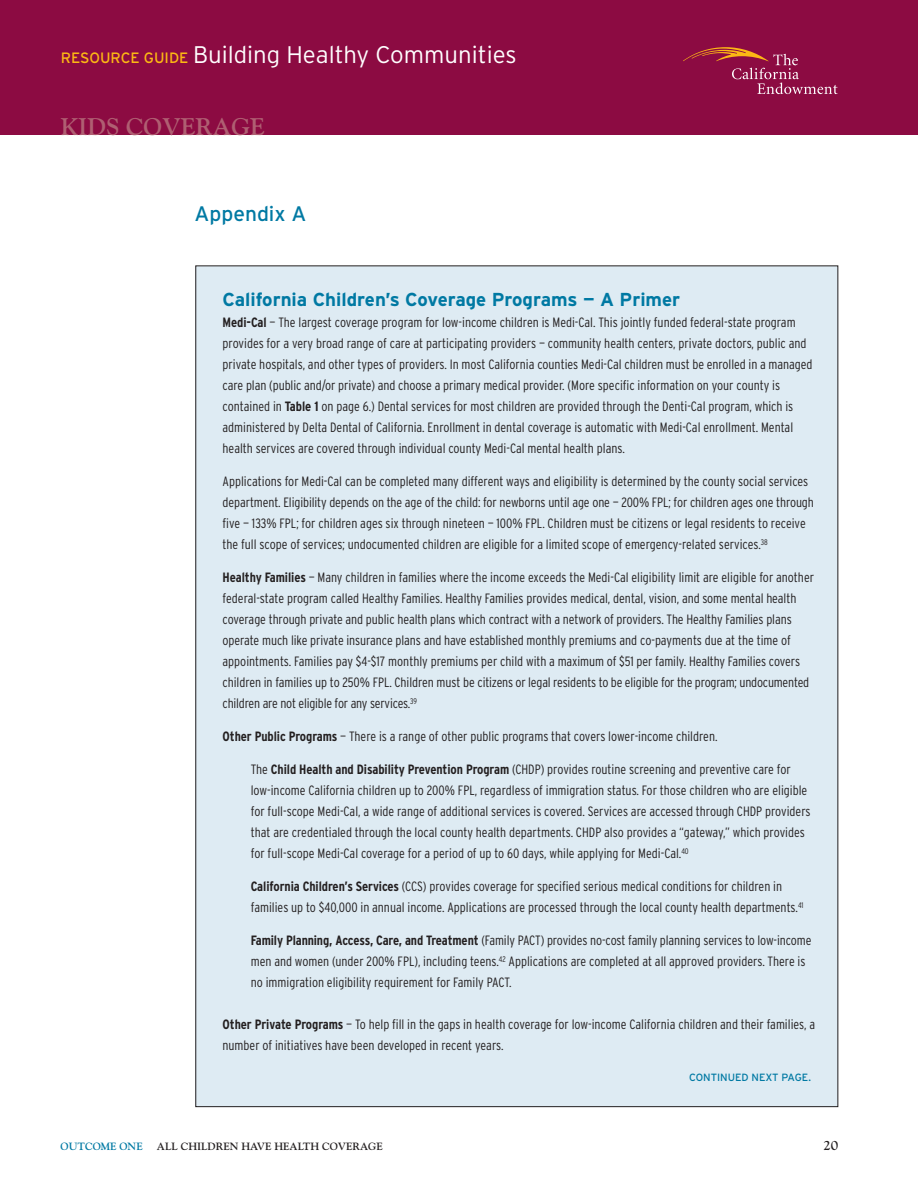
<style>
.page{position:relative;width:918px;height:1188px;background:#fff}
.page>*{position:absolute;margin:0;border:0;box-sizing:border-box;transform-origin:0 0}
.t1{font:300 24px "Interstate";color:#fff}
.t2{font:700 24px "Goudy";color:#af5f72}
.t3{font:21px "Interstate";color:#0079a3}
.t4{font:700 18.75px "Interstate";color:#0079a3}
.t5{font:300 condensed 13.5px/21px "Interstate";color:#231f20}
.t6{font:700 13.5px "Goudy";color:#231f20}
.t7{font:700 10.5px "Goudy";color:#231f20}
.t8{font:10.5px "Interstate";color:#0079a3}
.t9{font:700 10.5px "Goudy";color:#0079a3}
.s1{font-weight:400;font-size:15px;color:#fcb814}
.s2{font-weight:700}
</style>
<div class="page">
<div style="left:0;top:0;width:918px;height:135px;background:#8c0b42"></div>
<svg style="left:683px;top:47px;width:155px;height:47px"></svg>
<div style="left:196px;top:266px;width:642px;height:841px;background:#deebf3"></div>
<h1 class="t1" style="left:61px;top:41px;width:457px"><span class="s1">RESOURCE GUIDE</span> Building Healthy Communities</h1>
<h1 class="t2" style="left:61px;top:112px;width:205px">KIDS COVERAGE</h1>
<h2 class="t3" style="left:195px;top:201px;width:113px">Appendix A</h2>
<h3 class="t4" style="left:223px;top:289px;width:459px">California Children’s Coverage Programs — A Primer</h3>
<p class="t5" style="left:223px;top:312px;width:591px"><span class="s2">Medi-Cal</span> — The largest coverage program for low-income children is Medi-Cal. This jointly funded federal-state program provides for a very broad range of care at participating providers — community health centers, private doctors, public and private hospitals, and other types of providers. In most California counties Medi-Cal children must be enrolled in a managed care plan (public and/or private) and choose a primary medical provider. (More specific information on your county is contained in <span class="s2">Table 1</span> on page 6.) Dental services for most children are provided through the Denti-Cal program, which is administered by Delta Dental of California. Enrollment in dental coverage is automatic with Medi-Cal enrollment. Mental health services are covered through individual county Medi-Cal mental health plans.</p>
<p class="t5" style="left:223px;top:471px;width:593px">Applications for Medi-Cal can be completed many different ways and eligibility is determined by the county social services department. Eligibility depends on the age of the child: for newborns until age one — 200% FPL; for children ages one through five — 133% FPL; for children ages six through nineteen — 100% FPL. Children must be citizens or legal residents to receive the full scope of services; undocumented children are eligible for a limited scope of emergency-related services.<sup>38</sup></p>
<p class="t5" style="left:223px;top:567px;width:593px"><span class="s2">Healthy Families</span> — Many children in families where the income exceeds the Medi-Cal eligibility limit are eligible for another federal-state program called Healthy Families. Healthy Families provides medical, dental, vision, and some mental health coverage through private and public health plans which contract with a network of providers. The Healthy Families plans operate much like private insurance plans and have established monthly premiums and co-payments due at the time of appointments. Families pay $4-$17 monthly premiums per child with a maximum of $51 per family. Healthy Families covers children in families up to 250% FPL. Children must be citizens or legal residents to be eligible for the program; undocumented children are not eligible for any services.<sup>39</sup></p>
<p class="t5" style="left:223px;top:726px;width:496px"><span class="s2">Other Public Programs</span> — There is a range of other public programs that covers lower-income children.</p>
<p class="t5" style="left:251px;top:759px;width:561px">The <span class="s2">Child Health and Disability Prevention Program</span> (CHDP) provides routine screening and preventive care for low-income California children up to 200% FPL, regardless of immigration status. For those children who are eligible for full-scope Medi-Cal, a wide range of additional services is covered. Services are accessed through CHDP providers that are credentialed through the local county health departments. CHDP also provides a “gateway,” which provides for full-scope Medi-Cal coverage for a period of up to 60 days, while applying for Medi-Cal.<sup>40</sup></p>
<p class="t5" style="left:251px;top:876px;width:554px"><span class="s2">California Children’s Services</span> (CCS) provides coverage for specified serious medical conditions for children in families up to $40,000 in annual income. Applications are processed through the local county health departments.<sup>41</sup></p>
<p class="t5" style="left:251px;top:930px;width:562px"><span class="s2">Family Planning, Access, Care, and Treatment</span> (Family PACT) provides no-cost family planning services to low-income men and women (under 200% FPL), including teens.<sup>42</sup> Applications are completed at all approved providers. There is no immigration eligibility requirement for Family PACT.</p>
<p class="t5" style="left:223px;top:1014px;width:594px"><span class="s2">Other Private Programs</span> — To help fill in the gaps in health coverage for low-income California children and their families, a number of initiatives have been developed in recent years.</p>
<p class="t8" style="left:689px;top:1071px;width:123px">CONTINUED NEXT PAGE.</p>
<p class="t9" style="left:61px;top:1140px;width:84px">OUTCOME ONE</p>
<p class="t7" style="left:157px;top:1140px;width:227px">ALL CHILDREN HAVE HEALTH COVERAGE</p>
<p class="t6" style="left:823px;top:1137px;width:16px">20</p>
</div>
